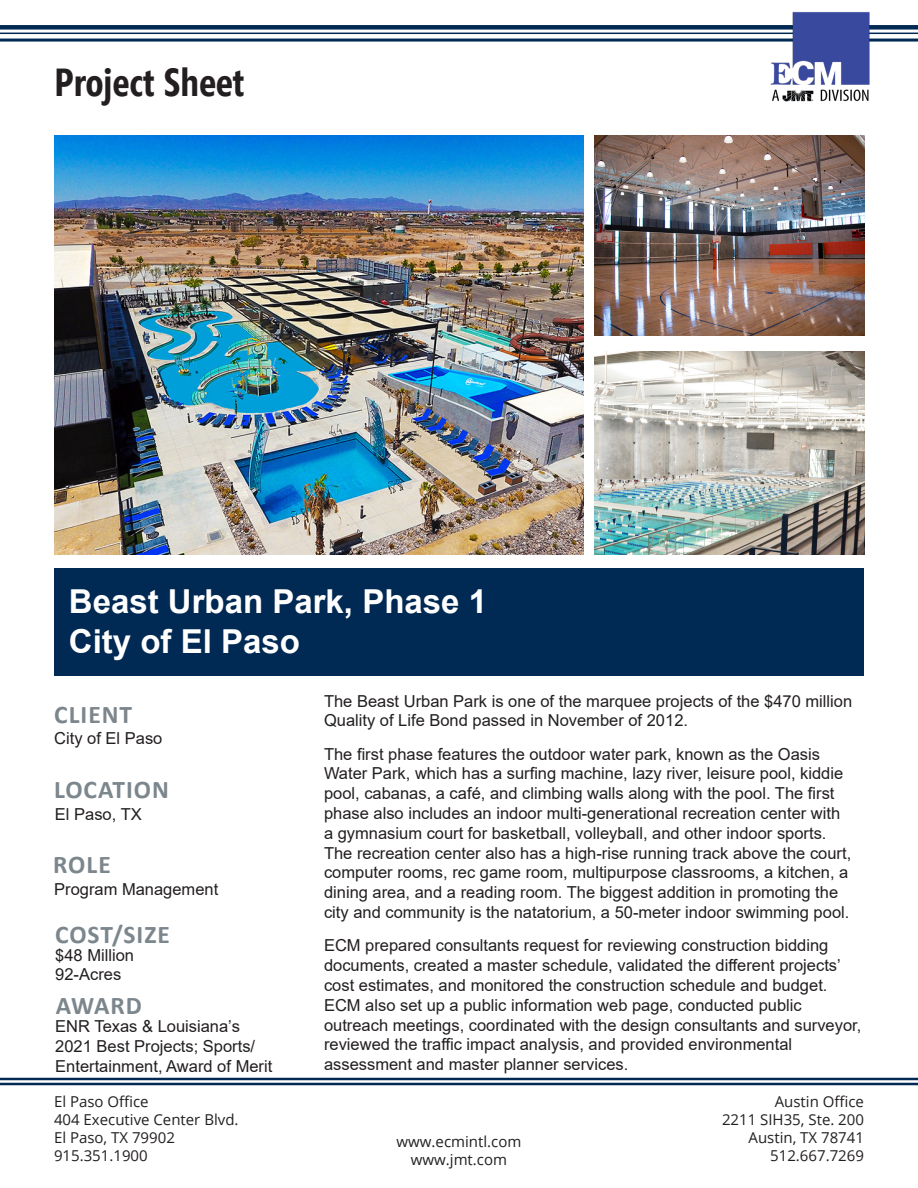
<style>
.page{position:relative;width:918px;height:1188px;background:#fff}
.page>*{position:absolute;margin:0;border:0;box-sizing:border-box;transform-origin:0 0}
.t1{font:700 39px "Segoe Condensed";color:#231f20}
.t2{font:700 33px/39.6px "Arial";color:#fff}
.t3{font:700 25.5px "Calibri";letter-spacing:.04em;color:#7c868d}
.t4{font:16.5px/19.8px "Arial";color:#231f20}
.t5{font:15px/18px "Open Sans";color:#231f20}
</style>
<div class="page">
<hr style="left:0;top:1078px;width:918px;height:2px;background:#002953">
<hr style="left:0;top:1083px;width:918px;height:2px;background:#002953">
<div style="left:55px;top:568px;width:809px;height:108px;background:#002953"></div>
<div style="left:0;top:25px;width:918px;height:5px;background:#002953"></div>
<hr style="left:0;top:33px;width:918px;height:1px;background:#002953">
<hr style="left:0;top:39px;width:918px;height:3px;background:#002953">
<img style="left:768px;top:12px;width:104px;height:89px">
<img style="left:55px;top:135px;width:529px;height:419px">
<img style="left:595px;top:135px;width:270px;height:200px">
<img style="left:595px;top:351px;width:270px;height:203px">
<h1 class="t1" style="left:55px;top:58px;width:191px">Project Sheet</h1>
<h2 class="t2" style="left:69px;top:582px;width:420px">Beast Urban Park, Phase 1<br>City of El Paso</h2>
<h3 class="t3" style="left:54px;top:696px;width:79px">CLIENT</h3>
<p class="t4" style="left:54px;top:728px;width:110px">City of El Paso</p>
<h3 class="t3" style="left:54px;top:771px;width:116px">LOCATION</h3>
<p class="t4" style="left:55px;top:804px;width:88px">El Paso, TX</p>
<h3 class="t3" style="left:53px;top:846px;width:59px">ROLE</h3>
<p class="t4" style="left:54px;top:879px;width:166px">Program Management</p>
<h3 class="t3" style="left:55px;top:916px;width:116px">COST/SIZE</h3>
<p class="t4" style="left:55px;top:945px;width:80px">$48 Million<br>92-Acres</p>
<h3 class="t3" style="left:56px;top:988px;width:88px">AWARD</h3>
<p class="t4" style="left:55px;top:1017px;width:219px">ENR Texas &amp; Louisiana’s<br>2021 Best Projects; Sports/<br>Entertainment, Award of Merit</p>
<p class="t4" style="left:324px;top:691px;width:530px">The Beast Urban Park is one of the marquee projects of the $470 million<br>Quality of Life Bond passed in November of 2012.</p>
<p class="t4" style="left:324px;top:744px;width:529px">The first phase features the outdoor water park, known as the Oasis Water Park, which has a surfing machine, lazy river, leisure pool, kiddie pool, cabanas, a café, and climbing walls along with the pool. The first phase also includes an indoor multi-generational recreation center with a gymnasium court for basketball, volleyball, and other indoor sports.<br>The recreation center also has a high-rise running track above the court, computer rooms, rec game room, multipurpose classrooms, a kitchen, a dining area, and a reading room. The biggest addition in promoting the city and community is the natatorium, a 50-meter indoor swimming pool.</p>
<p class="t4" style="left:324px;top:936px;width:539px">ECM prepared consultants request for reviewing construction bidding documents, created a master schedule, validated the different projects’ cost estimates, and monitored the construction schedule and budget.<br>ECM also set up a public information web page, conducted public outreach meetings, coordinated with the design consultants and surveyor, reviewed the traffic impact analysis, and provided environmental assessment and master planner services.</p>
<p class="t5" style="left:54px;top:1092px;width:186px">El Paso Office<br>404 Executive Center Blvd.<br>El Paso, TX 79902<br>915.351.1900</p>
<p class="t5" style="left:722px;top:1092px;width:144px;text-align:right">Austin Office<br>2211 SIH35, Ste. 200<br>Austin, TX 78741<br>512.667.7269</p>
<p class="t5" style="left:397px;top:1132px;width:126px;text-align:center">www.ecmintl.com www.jmt.com</p>
</div>
